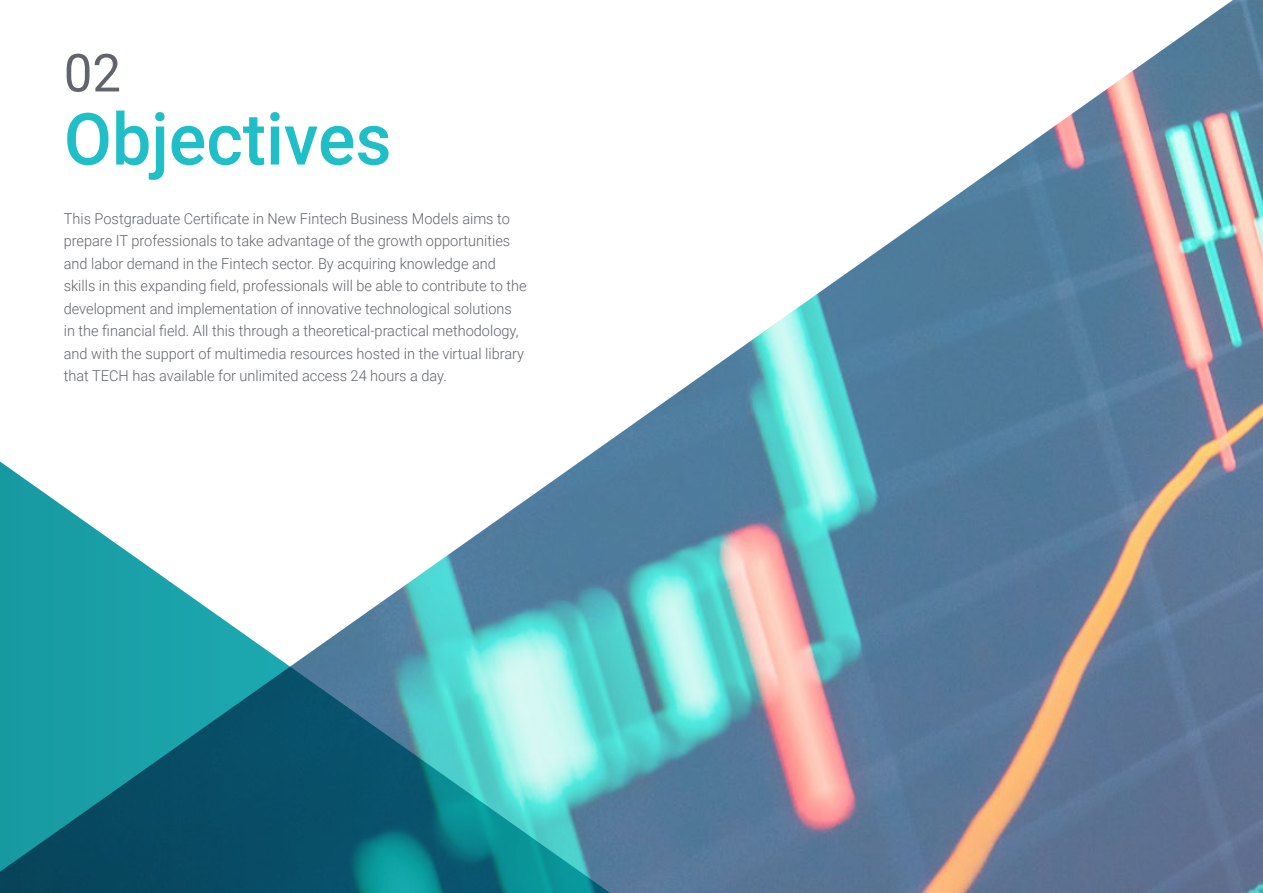
<style>
.page{position:relative;width:1263px;height:893px;background:#fff}
.page>*{position:absolute;margin:0;border:0;box-sizing:border-box;transform-origin:0 0}
.t1{font:500 72px "Roboto";color:#20bec6}
.t2{font:52.5px "Roboto";color:#61646a}
.t3{font:300 15px/22.5px "Roboto";color:#61646a}
</style>
<div class="page">
<img style="left:602px;top:0;width:661px;height:893px">
<svg style="left:0;top:446px;width:640px;height:447px"></svg>
<h2 class="t2" style="left:64px;top:36px;width:59px">02</h2>
<h1 class="t1" style="left:64px;top:89px;width:329px">Objectives</h1>
<p class="t3" style="left:64px;top:207px;width:464px">This Postgraduate Certificate in New Fintech Business Models aims to prepare IT professionals to take advantage of the growth opportunities and labor demand in the Fintech sector. By acquiring knowledge and skills in this expanding field, professionals will be able to contribute to the development and implementation of innovative technological solutions in the financial field. All this through a theoretical-practical methodology, and with the support of multimedia resources hosted in the virtual library that TECH has available for unlimited access 24 hours a day.</p>
</div>
